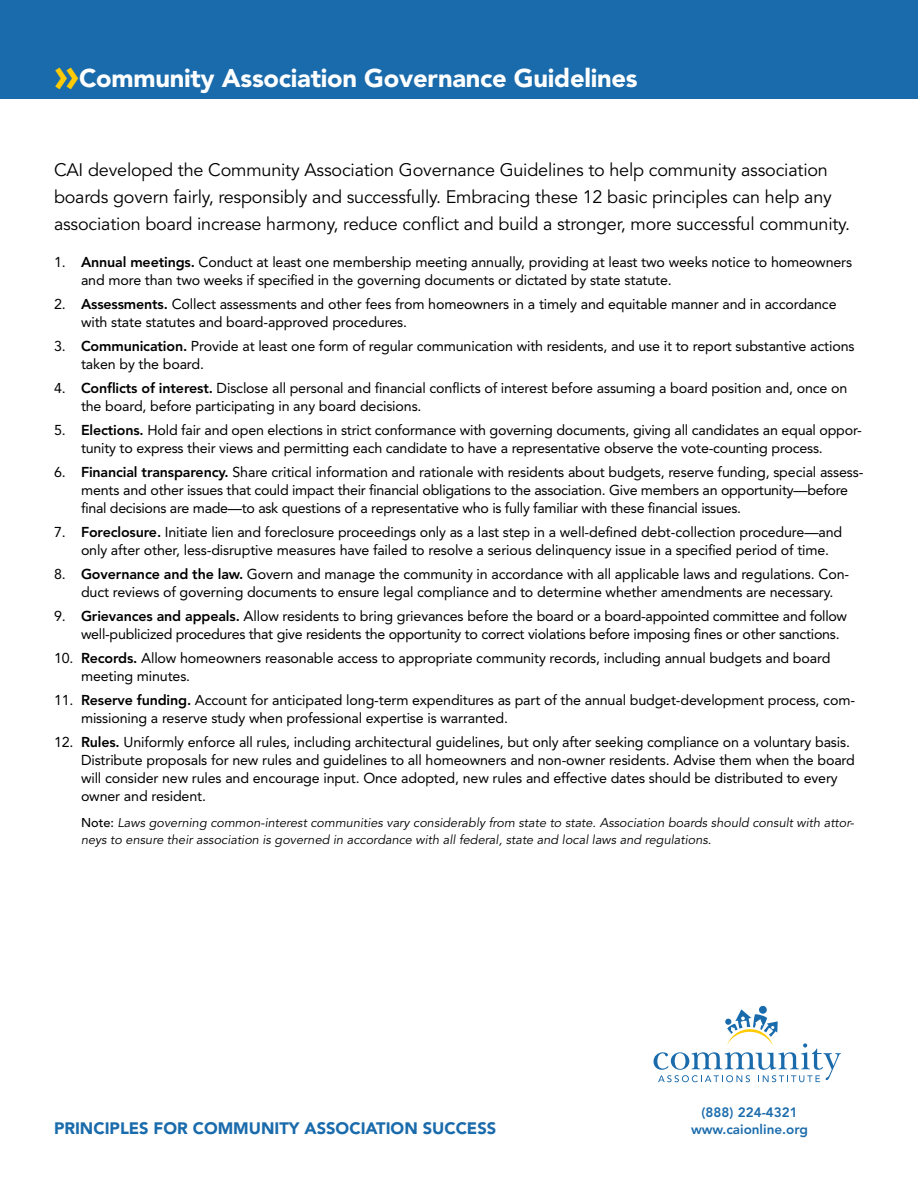
<style>
.page{position:relative;width:918px;height:1188px;background:#fff}
.page>*{position:absolute;margin:0;border:0;box-sizing:border-box;transform-origin:0 0}
.t1{font:900 25.5px "Avenir";letter-spacing:-.01em;color:#fff}
.t2{font:18px/27px "Avenir";letter-spacing:-.01em;color:#000}
.t3{font:900 16.5px "Avenir";color:#1a6bac}
.t4{font:14.25px/18px "Avenir";letter-spacing:-.01em;color:#000}
.t5{font:800 13.5px/16.5px "Avenir";color:#1a6bac;text-align:center}
.t6{font:italic 12.75px/16.5px "Avenir";color:#000}
.s1{font-size:46.5px;color:#ffcb05}
.s2{font-weight:800}
.s3{font-weight:500;font-style:normal}
</style>
<div class="page">
<div style="left:0;top:0;width:918px;height:99px;background:#1a6bac"></div>
<svg style="left:654px;top:1005px;width:187px;height:77px"></svg>
<h1 class="t1" style="left:54px;top:62px;width:585px"><span class="s1">»</span>Community Association Governance Guidelines</h1>
<p class="t2" style="left:54px;top:157px;width:798px">CAI developed the Community Association Governance Guidelines to help community association boards govern fairly, responsibly and successfully. Embracing these 12 basic principles can help any association board increase harmony, reduce conflict and build a stronger, more successful community.</p>
<p class="t4" style="left:81px;top:253px;width:773px;text-indent:-27px">1. <span class="s2">Annual meetings.</span> Conduct at least one membership meeting annually, providing at least two weeks notice to homeowners and more than two weeks if specified in the governing documents or dictated by state statute.</p>
<p class="t4" style="left:81px;top:295px;width:757px;text-indent:-27px">2. <span class="s2">Assessments.</span> Collect assessments and other fees from homeowners in a timely and equitable manner and in accordance with state statutes and board-approved procedures.</p>
<p class="t4" style="left:81px;top:337px;width:775px;text-indent:-27px">3. <span class="s2">Communication.</span> Provide at least one form of regular communication with residents, and use it to report substantive actions taken by the board.</p>
<p class="t4" style="left:81px;top:379px;width:768px;text-indent:-27px">4. <span class="s2">Conflicts of interest.</span> Disclose all personal and financial conflicts of interest before assuming a board position and, once on the board, before participating in any board decisions.</p>
<p class="t4" style="left:81px;top:421px;width:782px;text-indent:-27px">5. <span class="s2">Elections.</span> Hold fair and open elections in strict conformance with governing documents, giving all candidates an equal oppor&shy;tunity to express their views and permitting each candidate to have a representative observe the vote-counting process.</p>
<p class="t4" style="left:81px;top:463px;width:784px;text-indent:-27px">6. <span class="s2">Financial transparency.</span> Share critical information and rationale with residents about budgets, reserve funding, special assess&shy;ments and other issues that could impact their financial obligations to the association. Give members an opportunity—before final decisions are made—to ask questions of a representative who is fully familiar with these financial issues.</p>
<p class="t4" style="left:81px;top:523px;width:763px;text-indent:-27px">7. <span class="s2">Foreclosure.</span> Initiate lien and foreclosure proceedings only as a last step in a well-defined debt-collection procedure—and only after other, less-disruptive measures have failed to resolve a serious delinquency issue in a specified period of time.</p>
<p class="t4" style="left:81px;top:565px;width:770px;text-indent:-27px">8. <span class="s2">Governance and the law.</span> Govern and manage the community in accordance with all applicable laws and regulations. Con&shy;duct reviews of governing documents to ensure legal compliance and to determine whether amendments are necessary.</p>
<p class="t4" style="left:81px;top:607px;width:768px;text-indent:-27px">9. <span class="s2">Grievances and appeals.</span> Allow residents to bring grievances before the board or a board-appointed committee and follow well-publicized procedures that give residents the opportunity to correct violations before imposing fines or other sanctions.</p>
<p class="t4" style="left:81px;top:649px;width:751px;text-indent:-27px">10. <span class="s2">Records.</span> Allow homeowners reasonable access to appropriate community records, including annual budgets and board meeting minutes.</p>
<p class="t4" style="left:81px;top:691px;width:776px;text-indent:-27px">11. <span class="s2">Reserve funding.</span> Account for anticipated long-term expenditures as part of the annual budget-development process, com&shy;missioning a reserve study when professional expertise is warranted.</p>
<p class="t4" style="left:81px;top:733px;width:775px;text-indent:-27px">12. <span class="s2">Rules.</span> Uniformly enforce all rules, including architectural guidelines, but only after seeking compliance on a voluntary basis.<br>Distribute proposals for new rules and guidelines to all homeowners and non-owner residents. Advise them when the board will consider new rules and encourage input. Once adopted, new rules and effective dates should be distributed to every owner and resident.</p>
<p class="t6" style="left:81px;top:815px;width:775px"><span class="s3">Note:</span> Laws governing common-interest communities vary considerably from state to state. Association boards should consult with attor&shy;neys to ensure their association is governed in accordance with all federal, state and local laws and regulations.</p>
<p class="t3" style="left:54px;top:1119px;width:444px">PRINCIPLES FOR COMMUNITY ASSOCIATION SUCCESS</p>
<p class="t5" style="left:691px;top:1104px;width:118px">(888) 224-4321 www.caionline.org</p>
</div>
